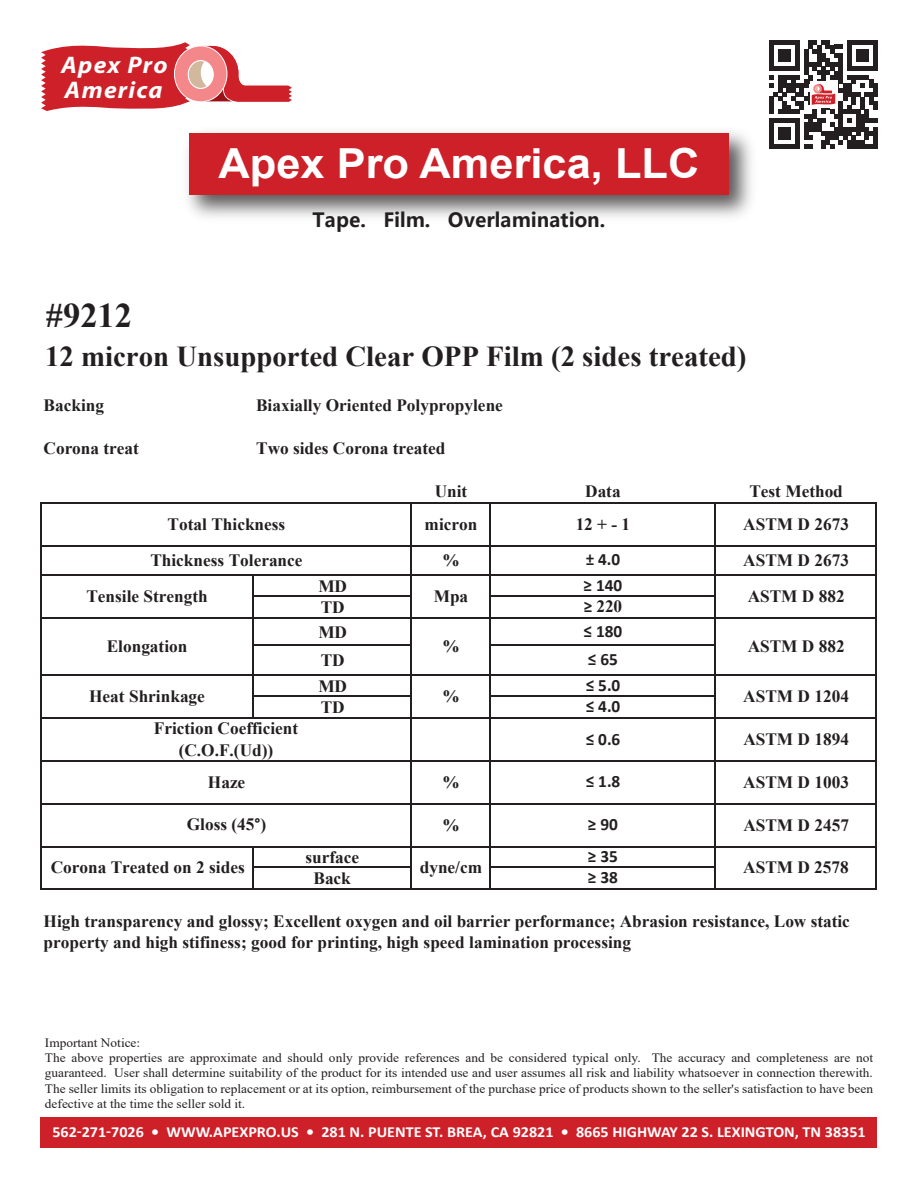
<style>
.page{position:relative;width:918px;height:1188px;background:#fff}
.page>*{position:absolute;margin:0;border:0;box-sizing:border-box;transform-origin:0 0}
.t1{font:700 41.4px "Arial";color:#fff;scale:1.05 1}
.t2{font:700 34.5px "Times New Roman";color:#231f20}
.t3{font:700 28.8px "Times New Roman";color:#231f20}
.t4{font:italic 700 24px "Myriad Pro";letter-spacing:.05em;color:#fff;scale:1.05 1}
.t5{font:700 19.5px "Microsoft Ya Hei";color:#231f20}
.t6{font:700 17.25px/21.5px "Times New Roman";color:#231f20}
.t7{font:700 17.25px/21.5px "Calibri";color:#231f20}
.t8{font:700 15.3px "Calibri";color:#fff;scale:1.05 1}
.t9{font:12.75px/15.3px "Times New Roman";color:#231f20;scale:1.05 1}
.s1{font-family:"Times New Roman"}
.s2{font-family:"Calibri"}
</style>
<div class="page">
<div style="left:40px;top:1117px;width:838px;height:31px;background:#cd2028"></div>
<svg style="left:770px;top:41px;width:108px;height:108px"></svg>
<svg style="left:41px;top:42px;width:251px;height:69px"></svg>
<img style="left:187px;top:132px;width:565px;height:85px">
<div style="left:189px;top:133px;width:540px;height:62px;background:#cd2028"></div>
<hr style="left:254px;top:595px;width:158px;height:2px;background:#231f20">
<hr style="left:254px;top:645px;width:158px;height:1px;background:#231f20">
<hr style="left:254px;top:696px;width:158px;height:1px;background:#231f20">
<hr style="left:253px;top:575px;width:1px;height:144px;background:#231f20">
<hr style="left:254px;top:867px;width:158px;height:1px;background:#231f20">
<hr style="left:40px;top:502px;width:1px;height:387px;background:#231f20">
<hr style="left:410px;top:503px;width:2px;height:386px;background:#231f20">
<hr style="left:489px;top:503px;width:1px;height:386px;background:#231f20">
<hr style="left:714px;top:503px;width:2px;height:386px;background:#231f20">
<hr style="left:875px;top:503px;width:2px;height:386px;background:#231f20">
<hr style="left:253px;top:847px;width:1px;height:42px;background:#231f20">
<hr style="left:41px;top:502px;width:836px;height:1px;background:#231f20">
<hr style="left:41px;top:545px;width:836px;height:1px;background:#231f20">
<hr style="left:41px;top:574px;width:836px;height:1px;background:#231f20">
<hr style="left:490px;top:595px;width:226px;height:2px;background:#231f20">
<hr style="left:41px;top:617px;width:836px;height:1px;background:#231f20">
<hr style="left:490px;top:645px;width:226px;height:1px;background:#231f20">
<hr style="left:41px;top:674px;width:836px;height:2px;background:#231f20">
<hr style="left:490px;top:696px;width:226px;height:1px;background:#231f20">
<hr style="left:41px;top:717px;width:836px;height:2px;background:#231f20">
<hr style="left:41px;top:760px;width:836px;height:1px;background:#231f20">
<hr style="left:41px;top:803px;width:836px;height:1px;background:#231f20">
<hr style="left:41px;top:846px;width:836px;height:1px;background:#231f20">
<hr style="left:490px;top:867px;width:226px;height:1px;background:#231f20">
<hr style="left:41px;top:888px;width:836px;height:1px;background:#231f20">
<p class="t4" style="left:61px;top:49px;width:103px">Apex Pro</p>
<p class="t4" style="left:65px;top:75px;width:95px">America</p>
<p class="t2" style="left:46px;top:290px;width:88px">#9212</p>
<p class="t1" style="left:219px;top:134px;width:459px">Apex Pro America, LLC</p>
<p class="t5" style="left:313px;top:206px;width:294px">Tape. Film. Overlamination.</p>
<p class="t3" style="left:45px;top:336px;width:703px">12 micron Unsupported Clear OPP Film (2 sides treated)</p>
<p class="t6" style="left:44px;top:394px;width:62px">Backing</p>
<p class="t6" style="left:256px;top:394px;width:248px">Biaxially Oriented Polypropylene</p>
<p class="t6" style="left:44px;top:437px;width:97px">Corona treat</p>
<p class="t6" style="left:256px;top:437px;width:191px">Two sides Corona treated</p>
<p class="t6" style="left:168px;top:513px;width:119px">Total Thickness</p>
<p class="t6" style="left:150px;top:549px;width:154px">Thickness Tolerance</p>
<p class="t6" style="left:425px;top:475px;width:54px;line-height:32.4px;text-align:center">Unit micron</p>
<p class="t6" style="left:749px;top:480px;width:95px">Test Method</p>
<p class="t6" style="left:585px;top:480px;width:37px">Data</p>
<p class="t6" style="left:743px;top:506px;width:107px;line-height:35.8px">ASTM D 2673<br>ASTM D 2673</p>
<p class="t6" style="left:576px;top:513px;width:56px">12 + - 1</p>
<p class="t7" style="left:586px;top:549px;width:36px">± 4.0</p>
<p class="t6" style="left:442px;top:549px;width:19px">%</p>
<p class="t6" style="left:434px;top:585px;width:36px">Mpa</p>
<p class="t7" style="left:584px;top:574px;width:40px">≥ 140 ≥ <span class="s1">220</span></p>
<p class="t6" style="left:318px;top:575px;width:30px">MD<br>TD</p>
<p class="t6" style="left:318px;top:617px;width:30px;line-height:28.7px">MD<br>TD</p>
<p class="t6" style="left:318px;top:675px;width:30px">MD<br>TD</p>
<p class="t6" style="left:86px;top:585px;width:123px">Tensile Strength</p>
<p class="t6" style="left:748px;top:585px;width:99px">ASTM D 882</p>
<p class="t7" style="left:584px;top:616px;width:40px;line-height:28.7px">≤ 180 ≤ 65</p>
<p class="t7" style="left:586px;top:674px;width:36px">≤ 5.0</p>
<p class="t6" style="left:442px;top:635px;width:19px">%</p>
<p class="t6" style="left:107px;top:635px;width:82px">Elongation</p>
<p class="t6" style="left:748px;top:635px;width:99px">ASTM D 882</p>
<p class="t6" style="left:89px;top:685px;width:117px">Heat Shrinkage</p>
<p class="t6" style="left:442px;top:685px;width:19px">%</p>
<p class="t6" style="left:743px;top:685px;width:107px">ASTM D 1204</p>
<p class="t7" style="left:586px;top:696px;width:36px">≤ 4.0</p>
<p class="t6" style="left:154px;top:717px;width:146px;text-align:center">Friction Coefficient (C.O.F.(Ud))</p>
<p class="t6" style="left:743px;top:728px;width:107px">ASTM D 1894</p>
<p class="t7" style="left:586px;top:728px;width:36px">≤ 0.6</p>
<p class="t6" style="left:208px;top:771px;width:39px">Haze</p>
<p class="t6" style="left:442px;top:771px;width:19px">%</p>
<p class="t7" style="left:586px;top:771px;width:36px">≤ 1.8</p>
<p class="t6" style="left:743px;top:771px;width:107px">ASTM D 1003</p>
<p class="t6" style="left:187px;top:813px;width:81px">Gloss (45<span class="s2">°</span>)</p>
<p class="t6" style="left:442px;top:814px;width:19px">%</p>
<p class="t6" style="left:51px;top:856px;width:196px">Corona Treated on 2 sides</p>
<p class="t7" style="left:588px;top:808px;width:32px;line-height:31.8px">≥ 90 ≥ 35</p>
<p class="t7" style="left:588px;top:867px;width:32px">≥ 38</p>
<p class="t6" style="left:743px;top:814px;width:107px">ASTM D 2457</p>
<p class="t6" style="left:305px;top:846px;width:55px;text-align:center">surface<br>Back</p>
<p class="t6" style="left:420px;top:856px;width:64px">dyne/cm</p>
<p class="t6" style="left:743px;top:856px;width:107px">ASTM D 2578</p>
<p class="t6" style="left:44px;top:910px;width:808px">High transparency and glossy; Excellent oxygen and oil barrier performance; Abrasion resistance, Low static</p>
<p class="t6" style="left:44px;top:931px;width:589px">property and high stifiness; good for printing, high speed lamination processing</p>
<p class="t9" style="left:45px;top:1035px;width:790px">Important Notice:<br>The above properties are approximate and should only provide references and be considered typical only. The accuracy and completeness are not guaranteed. User shall determine suitability of the product for its intended use and user assumes all risk and liability whatsoever in connection therewith.<br>The seller limits its obligation to replacement or at its option, reimbursement of the purchase price of products shown to the seller's satisfaction to have been defective at the time the seller sold it.</p>
<p class="t8" style="left:52px;top:1121px;width:776px">562-271-7026 • WWW.APEXPRO.US • 281 N. PUENTE ST. BREA, CA 92821 • 8665 HIGHWAY 22 S. LEXINGTON, TN 38351</p>
</div>
